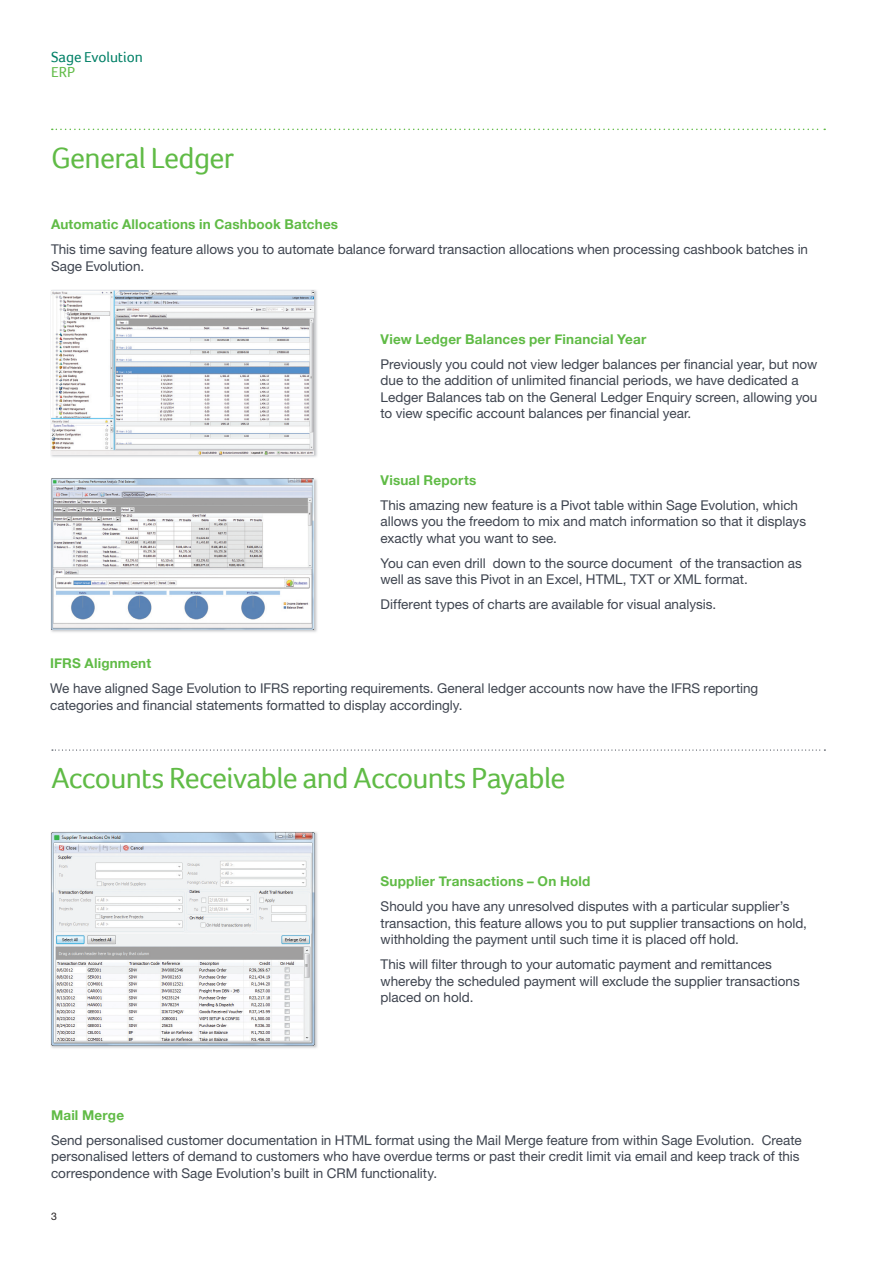
<style>
.page{position:relative;width:893px;height:1263px;background:#fff}
.page>*{position:absolute;margin:0;border:0;box-sizing:border-box;transform-origin:0 0}
.t1{font:30px "Foco";letter-spacing:-.025em;color:#60bb46}
.t2{font:15px "Foco";letter-spacing:-.005em;color:#008066}
.t3{font:15px "Foco";color:#60bb46}
.t4{font:13.5px/16.5px "Helvetica Neue LT Std";color:#3e444f}
.t5{font:700 13.5px "Helvetica Neue";letter-spacing:.015em;color:#60bb46}
.t6{font:10.5px "Helvetica Neue LT Std";color:#231f20}
</style>
<div class="page">
<img style="left:51px;top:290px;width:266px;height:167px">
<img style="left:51px;top:290px;width:263px;height:165px">
<img style="left:51px;top:478px;width:266px;height:154px">
<img style="left:51px;top:479px;width:263px;height:150px">
<svg style="left:52px;top:129px;width:773px;height:1px"></svg>
<img style="left:51px;top:832px;width:267px;height:216px">
<img style="left:51px;top:832px;width:264px;height:213px">
<svg style="left:52px;top:749px;width:773px;height:2px"></svg>
<p class="t2" style="left:51px;top:48px;width:93px">Sage Evolution</p>
<p class="t3" style="left:51px;top:63px;width:26px">ERP</p>
<h1 class="t1" style="left:51px;top:140px;width:185px">General Ledger</h1>
<p class="t5" style="left:51px;top:216px;width:289px">Automatic Allocations in Cashbook Batches</p>
<p class="t4" style="left:51px;top:241px;width:759px">This time saving feature allows you to automate balance forward transaction allocations when processing cashbook batches in<br>Sage Evolution.</p>
<p class="t5" style="left:381px;top:330px;width:267px">View Ledger Balances per Financial Year</p>
<p class="t4" style="left:381px;top:355px;width:438px">Previously you could not view ledger balances per financial year, but now due to the addition of unlimited financial periods, we have dedicated a Ledger Balances tab on the General Ledger Enquiry screen, allowing you to view specific account balances per financial year.</p>
<p class="t5" style="left:381px;top:471px;width:97px">Visual Reports</p>
<p class="t4" style="left:381px;top:496px;width:427px">This amazing new feature is a Pivot table within Sage Evolution, which allows you the freedom to mix and match information so that it displays exactly what you want to see.</p>
<p class="t4" style="left:381px;top:554px;width:423px">You can even drill down to the source document of the transaction as well as save this Pivot in an Excel, HTML, TXT or XML format.</p>
<p class="t4" style="left:381px;top:596px;width:337px">Different types of charts are available for visual analysis.</p>
<p class="t5" style="left:50px;top:655px;width:102px">IFRS Alignment</p>
<p class="t4" style="left:50px;top:680px;width:710px">We have aligned Sage Evolution to IFRS reporting requirements. General ledger accounts now have the IFRS reporting categories and financial statements formatted to display accordingly.</p>
<h1 class="t1" style="left:51px;top:760px;width:516px">Accounts Receivable and Accounts Payable</h1>
<p class="t5" style="left:381px;top:873px;width:211px">Supplier Transactions – On Hold</p>
<p class="t4" style="left:381px;top:898px;width:428px">Should you have any unresolved disputes with a particular supplier’s transaction, this feature allows you to put supplier transactions on hold, withholding the payment until such time it is placed off hold.</p>
<p class="t4" style="left:381px;top:956px;width:421px">This will filter through to your automatic payment and remittances whereby the scheduled payment will exclude the supplier transactions placed on hold.</p>
<p class="t5" style="left:51px;top:1107px;width:75px">Mail Merge</p>
<p class="t4" style="left:51px;top:1132px;width:752px">Send personalised customer documentation in HTML format using the Mail Merge feature from within Sage Evolution. Create personalised letters of demand to customers who have overdue terms or past their credit limit via email and keep track of this correspondence with Sage Evolution’s built in CRM functionality.</p>
<p class="t6" style="left:51px;top:1210px;width:7px">3</p>
</div>
